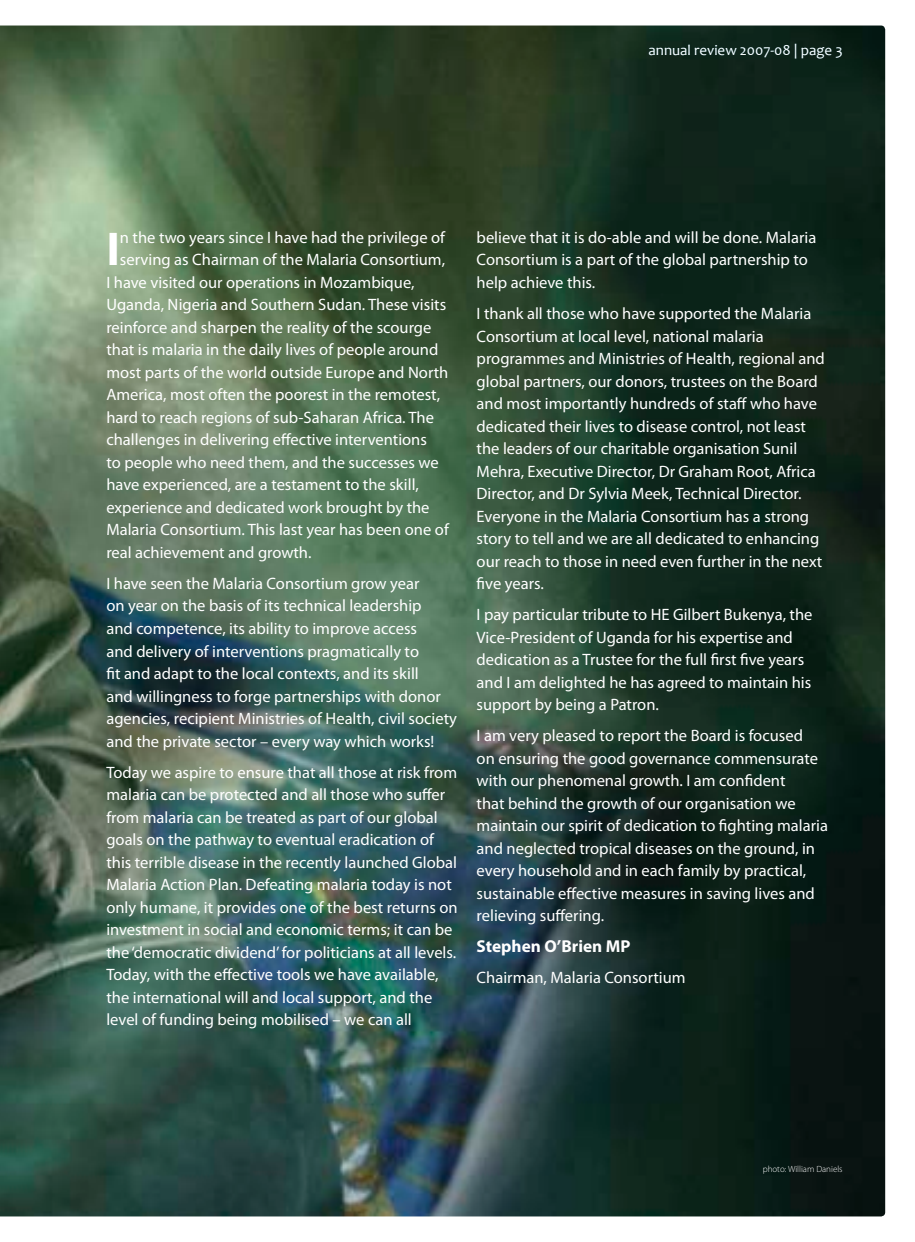
<style>
.page{position:relative;width:915px;height:1242px;background:#fff}
.page>*{position:absolute;margin:0;border:0;box-sizing:border-box;transform-origin:0 0}
.t1{font:700 47.55px "Myriad Pro";color:#fff}
.t2{font:700 17.25px "Myriad Pro";color:#fff}
.t3{font:16.5px/22.5px "Myriad Pro";color:#fff}
.t4{font:15px "Candara";color:#fff}
.t5{font:300 9px "Myriad Pro";color:#fff}
</style>
<div class="page">
<img style="left:0;top:26px;width:884px;height:1190px">
<p class="t4" style="left:648px;top:41px;width:195px">annual review 2007-08 | page 3</p>
<h1 class="t1" style="left:106px;top:218px;width:15px">I</h1>
<p class="t3" style="left:120px;top:226px;width:326px">n the two years since I have had the privilege of</p>
<p class="t3" style="left:120px;top:248px;width:326px">serving as Chairman of the Malaria Consortium,</p>
<p class="t3" style="left:106px;top:271px;width:309px">I have visited our operations in Mozambique,</p>
<p class="t3" style="left:106px;top:293px;width:341px">Uganda, Nigeria and Southern Sudan. These visits</p>
<p class="t3" style="left:106px;top:316px;width:326px">reinforce and sharpen the reality of the scourge</p>
<p class="t3" style="left:106px;top:338px;width:333px">that is malaria in the daily lives of people around</p>
<p class="t3" style="left:106px;top:361px;width:343px">most parts of the world outside Europe and North</p>
<p class="t3" style="left:106px;top:383px;width:335px">America, most often the poorest in the remotest,</p>
<p class="t3" style="left:106px;top:406px;width:329px">hard to reach regions of sub-Saharan Africa. The</p>
<p class="t3" style="left:106px;top:428px;width:322px">challenges in delivering effective interventions</p>
<p class="t3" style="left:106px;top:451px;width:333px">to people who need them, and the successes we</p>
<p class="t3" style="left:106px;top:473px;width:314px">have experienced, are a testament to the skill,</p>
<p class="t3" style="left:106px;top:496px;width:324px">experience and dedicated work brought by the</p>
<p class="t3" style="left:106px;top:518px;width:344px">Malaria Consortium. This last year has been one of</p>
<p class="t3" style="left:106px;top:541px;width:206px">real achievement and growth.</p>
<p class="t3" style="left:106px;top:572px;width:352px">I have seen the Malaria Consortium grow year<br>on year on the basis of its technical leadership<br>and competence, its ability to improve access<br>and delivery of interventions pragmatically to<br>fit and adapt to the local contexts, and its skill<br>and willingness to forge partnerships with donor agencies, recipient Ministries of Health, civil society and the private sector – every way which works!</p>
<p class="t3" style="left:106px;top:760px;width:353px">Today we aspire to ensure that all those at risk from malaria can be protected and all those who suffer from malaria can be treated as part of our global goals on the pathway to eventual eradication of this terrible disease in the recently launched Global Malaria Action Plan. Defeating malaria today is not only humane, it provides one of the best returns on investment in social and economic terms; it can be the ‘democratic dividend’ for politicians at all levels.<br>Today, with the effective tools we have available, the international will and local support, and the level of funding being mobilised – we can all</p>
<p class="t3" style="left:476px;top:226px;width:341px">believe that it is do-able and will be done. Malaria<br>Consortium is a part of the global partnership to help achieve this.</p>
<p class="t3" style="left:476px;top:302px;width:350px">I thank all those who have supported the Malaria Consortium at local level, national malaria programmes and Ministries of Health, regional and global partners, our donors, trustees on the Board and most importantly hundreds of staff who have dedicated their lives to disease control, not least the leaders of our charitable organisation Sunil Mehra, Executive Director, Dr Graham Root, Africa Director, and Dr Sylvia Meek, Technical Director.<br>Everyone in the Malaria Consortium has a strong story to tell and we are all dedicated to enhancing our reach to those in need even further in the next five years.</p>
<p class="t3" style="left:476px;top:603px;width:337px">I pay particular tribute to HE Gilbert Bukenya, the Vice-President of Uganda for his expertise and dedication as a Trustee for the full first five years and I am delighted he has agreed to maintain his support by being a Patron.</p>
<p class="t3" style="left:476px;top:724px;width:353px">I am very pleased to report the Board is focused<br>on ensuring the good governance commensurate with our phenomenal growth. I am confident<br>that behind the growth of our organisation we maintain our spirit of dedication to fighting malaria and neglected tropical diseases on the ground, in every household and in each family by practical, sustainable effective measures in saving lives and relieving suffering.</p>
<p class="t2" style="left:476px;top:935px;width:155px">Stephen O’Brien MP</p>
<p class="t3" style="left:476px;top:966px;width:210px">Chairman, Malaria Consortium</p>
<p class="t5" style="left:762px;top:1163px;width:81px">photo: William Daniels</p>
</div>
